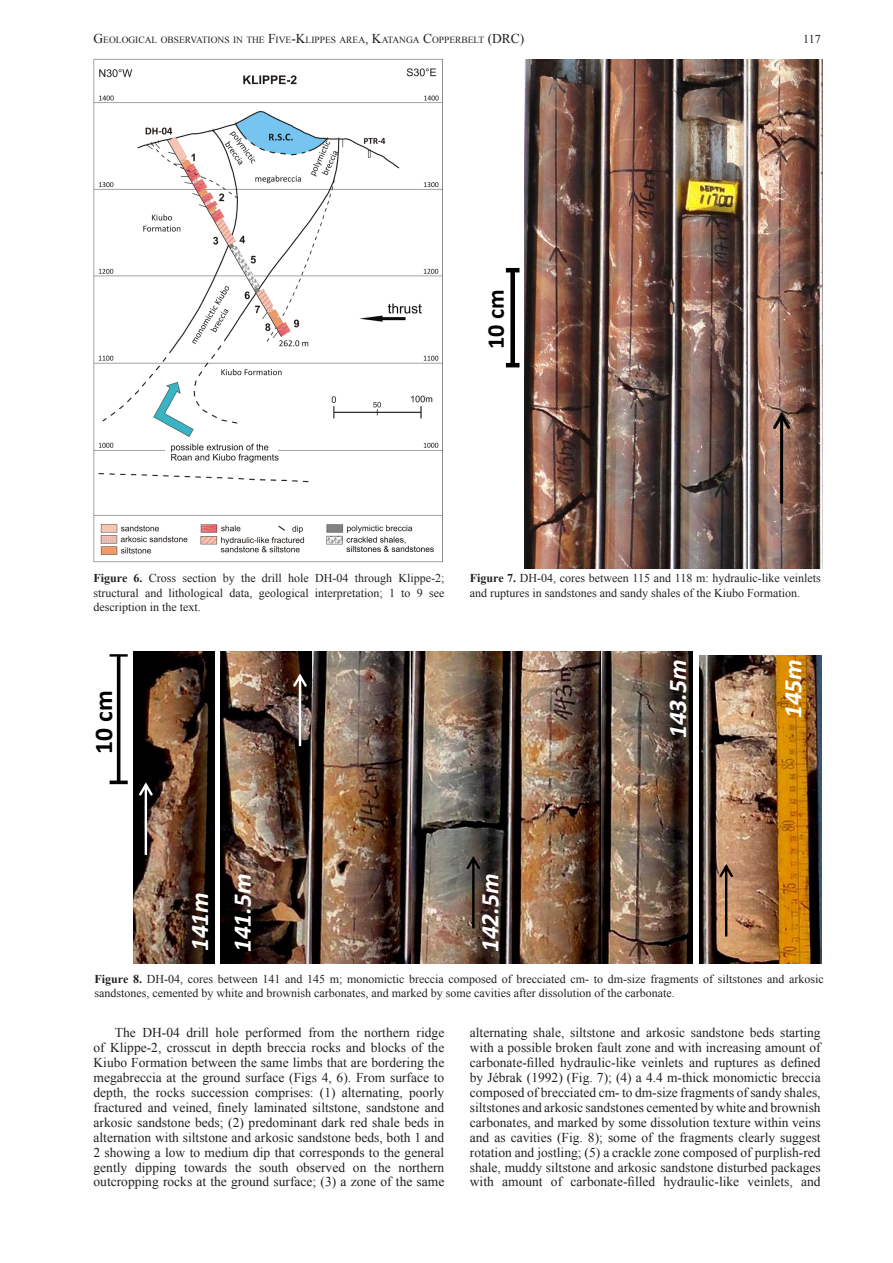
<style>
.page{position:relative;width:893px;height:1263px;background:#fff}
.page>*{position:absolute;margin:0;border:0;box-sizing:border-box;transform-origin:0 0}
.t1{font:italic 700 25.5px/42.6px "Calibri";letter-spacing:-.005em;color:#fff}
.t2{font:700 25.5px "Calibri";color:#000}
.t3{font:700 24.15px "Calibri";color:#000}
.t4{font:13.5px/15px "Times New Roman";color:#231f20;text-align:justify}
.t5{font:12px/14.2px "Times New Roman";color:#231f20}
.t6{font:12px "Times New Roman";color:#231f20}
.t7{font:9.45px "Times New Roman";color:#231f20}
.s1{font-size:13.5px}
.s2{font-weight:700}
</style>
<div class="page">
<img style="left:93px;top:58px;width:350px;height:505px">
<img style="left:524px;top:60px;width:224px;height:508px">
<img style="left:748px;top:60px;width:75px;height:508px">
<hr style="left:506px;top:268px;width:13px;height:4px;background:#000">
<hr style="left:506px;top:363px;width:13px;height:4px;background:#000">
<div style="left:510px;top:270px;width:5px;height:95px;background:#000"></div>
<svg style="left:773px;top:412px;width:17px;height:92px;background:#88665a"></svg>
<img style="left:220px;top:652px;width:382px;height:312px">
<img style="left:602px;top:652px;width:91px;height:312px">
<svg style="left:116px;top:677px;width:5px;height:89px"></svg>
<hr style="left:110px;top:654px;width:18px;height:3px;background:#000">
<svg style="left:110px;top:780px;width:18px;height:4px"></svg>
<hr style="left:117px;top:655px;width:3px;height:127px;background:#000">
<img style="left:699px;top:655px;width:123px;height:309px">
<svg style="left:719px;top:864px;width:14px;height:72px"></svg>
<img style="left:133px;top:652px;width:82px;height:312px">
<svg style="left:139px;top:782px;width:14px;height:73px"></svg>
<svg style="left:466px;top:856px;width:14px;height:72px"></svg>
<svg style="left:293px;top:673px;width:14px;height:73px"></svg>
<p class="t7" style="left:94px;top:34px;width:432px"><span class="s1">G</span>EOLOGICAL OBSERVATIONS IN THE <span class="s1">F</span>IVE<span class="s1">-K</span>LIPPES AREA<span class="s1">, K</span>ATANGA <span class="s1">C</span>OPPERBELT <span class="s1">(DRC)</span></p>
<p class="t6" style="left:803px;top:31px;width:19px">117</p>
<p class="t3" style="left:479px;top:349px;width:61px;rotate:-90deg">10 cm</p>
<p class="t5" style="left:94px;top:571px;width:352px;text-align:justify"><span class="s2">Figure 6.</span> Cross section by the drill hole DH-04 through Klippe-2; structural and lithological data, geological interpretation; 1 to 9 see description in the text.</p>
<p class="t2" style="left:86px;top:754px;width:65px;rotate:-90deg">10 cm</p>
<p class="t5" style="left:470px;top:571px;width:352px"><span class="s2">Figure 7.</span> DH-04, cores between 115 and 118 m: hydraulic-like veinlets and ruptures in sandstones and sandy shales of the Kiubo Formation.</p>
<p class="t1" style="left:656px;top:738px;width:80px;rotate:-90deg">143.5m</p>
<p class="t1" style="left:771px;top:718px;width:61px;rotate:-90deg">145m</p>
<p class="t1" style="left:178px;top:952px;width:80px;rotate:-90deg">141m<br>141.5m</p>
<p class="t1" style="left:468px;top:952px;width:80px;rotate:-90deg">142.5m</p>
<p class="t5" style="left:95px;top:972px;width:731px"><span class="s2">Figure 8.</span> DH-04, cores between 141 and 145 m; monomictic breccia composed of brecciated cm- to dm-size fragments of siltstones and arkosic sandstones, cemented by white and brownish carbonates, and marked by some cavities after dissolution of the carbonate.</p>
<p class="t4" style="left:94px;top:1025px;width:352px;text-indent:21px">The DH-04 drill hole performed from the northern ridge of Klippe-2, crosscut in depth breccia rocks and blocks of the Kiubo Formation between the same limbs that are bordering the megabreccia at the ground surface (Figs 4, 6). From surface to depth, the rocks succession comprises: (1) alternating, poorly fractured and veined, finely laminated siltstone, sandstone and arkosic sandstone beds; (2) predominant dark red shale beds in alternation with siltstone and arkosic sandstone beds, both 1 and 2 showing a low to medium dip that corresponds to the general gently dipping towards the south observed on the northern outcropping rocks at the ground surface; (3) a zone of the same</p>
<p class="t4" style="left:470px;top:1025px;width:352px">alternating shale, siltstone and arkosic sandstone beds starting with a possible broken fault zone and with increasing amount of carbonate-filled hydraulic-like veinlets and ruptures as defined by Jébrak (1992) (Fig. 7); (4) a 4.4 m-thick monomictic breccia composed of brecciated cm- to dm-size fragments of sandy shales, siltstones and arkosic sandstones cemented by white and brownish carbonates, and marked by some dissolution texture within veins and as cavities (Fig. 8); some of the fragments clearly suggest rotation and jostling; (5) a crackle zone composed of purplish-red shale, muddy siltstone and arkosic sandstone disturbed packages with amount of carbonate-filled hydraulic-like veinlets, and</p>
</div>
